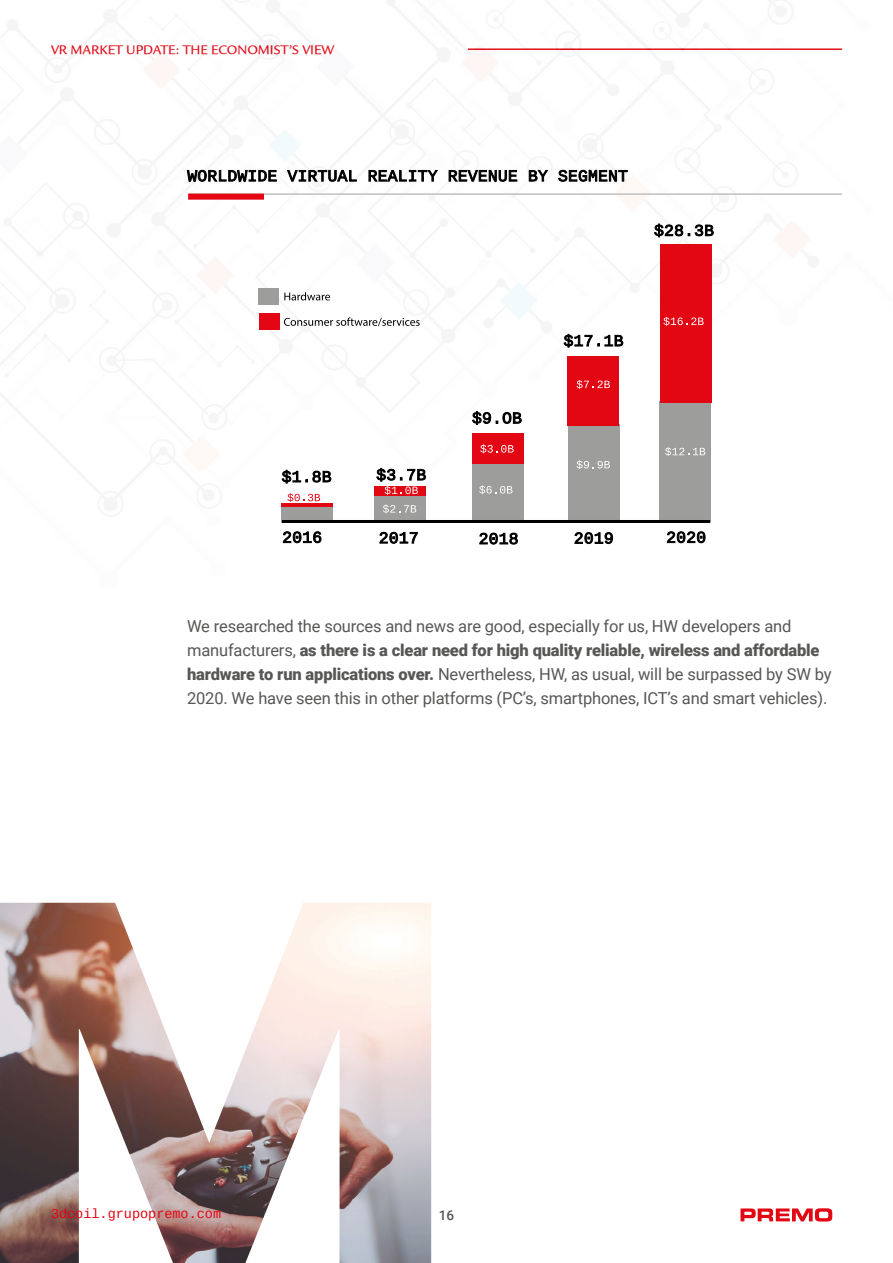
<style>
.page{position:relative;width:893px;height:1263px;background:#fff}
.page>*{position:absolute;margin:0;border:0;box-sizing:border-box;transform-origin:0 0}
.t1{font:16.5px/24px "Roboto";letter-spacing:-.01em;color:#575756}
.t2{font:13.5px "Legacy Sans Md ITCTT Medium";color:#e30613}
.t3{font:13.5px "Cousine";color:#e30613}
.t4{font:500 13.5px "Roboto";color:#575756}
.s1{font-weight:900}
</style>
<div class="page">
<svg style="left:740px;top:1208px;width:92px;height:13px"></svg>
<img style="left:153px;top:48px;width:689px;height:497px">
<img style="left:0;top:903px;width:431px;height:360px">
<div style="left:259px;top:314px;width:20px;height:16px;background:#e30613"></div>
<div style="left:258px;top:288px;width:20px;height:17px;background:#9d9d9c"></div>
<hr style="left:189px;top:193px;width:653px;height:2px;background:#c1c0c0">
<div style="left:188px;top:194px;width:76px;height:6px;background:#e30613"></div>
<svg style="left:187px;top:170px;width:90px;height:12px"></svg>
<svg style="left:287px;top:170px;width:70px;height:12px"></svg>
<svg style="left:369px;top:170px;width:69px;height:12px"></svg>
<svg style="left:449px;top:170px;width:68px;height:12px"></svg>
<svg style="left:529px;top:170px;width:19px;height:11px"></svg>
<svg style="left:558px;top:169px;width:70px;height:13px"></svg>
<svg style="left:284px;top:317px;width:136px;height:9px"></svg>
<svg style="left:284px;top:292px;width:46px;height:8px"></svg>
<svg style="left:654px;top:224px;width:60px;height:13px"></svg>
<svg style="left:667px;top:531px;width:38px;height:12px"></svg>
<div style="left:660px;top:401px;width:51px;height:120px;background:#9d9d9c"></div>
<div style="left:660px;top:244px;width:51px;height:159px;background:#e30613"></div>
<svg style="left:564px;top:334px;width:59px;height:14px"></svg>
<svg style="left:575px;top:532px;width:38px;height:12px"></svg>
<div style="left:568px;top:425px;width:51px;height:97px;background:#9d9d9c"></div>
<div style="left:568px;top:356px;width:51px;height:69px;background:#e30613"></div>
<svg style="left:472px;top:411px;width:50px;height:14px"></svg>
<svg style="left:479px;top:533px;width:39px;height:11px"></svg>
<div style="left:473px;top:463px;width:51px;height:60px;background:#9d9d9c"></div>
<div style="left:473px;top:433px;width:51px;height:31px;background:#e30613"></div>
<svg style="left:283px;top:531px;width:38px;height:12px"></svg>
<svg style="left:282px;top:470px;width:49px;height:13px"></svg>
<svg style="left:287px;top:493px;width:33px;height:9px"></svg>
<div style="left:281px;top:503px;width:51px;height:5px;background:#e30613"></div>
<div style="left:281px;top:507px;width:51px;height:16px;background:#9d9d9c"></div>
<svg style="left:380px;top:532px;width:38px;height:12px"></svg>
<div style="left:375px;top:486px;width:51px;height:11px;background:#e30613"></div>
<div style="left:375px;top:496px;width:51px;height:26px;background:#9d9d9c"></div>
<hr style="left:282px;top:520px;width:428px;height:3px;background:#000">
<svg style="left:663px;top:317px;width:41px;height:9px"></svg>
<svg style="left:665px;top:447px;width:40px;height:9px"></svg>
<svg style="left:577px;top:460px;width:33px;height:9px"></svg>
<svg style="left:577px;top:380px;width:33px;height:9px"></svg>
<svg style="left:480px;top:444px;width:34px;height:9px"></svg>
<svg style="left:479px;top:485px;width:34px;height:9px"></svg>
<svg style="left:383px;top:504px;width:33px;height:9px"></svg>
<svg style="left:376px;top:468px;width:50px;height:27px"></svg>
<p class="t2" style="left:51px;top:43px;width:285px">VR MARKET UPDATE: THE ECONOMIST’S VIEW</p>
<p class="t1" style="left:187px;top:613px;width:646px">We researched the sources and news are good, especially for us, HW developers and manufacturers, <span class="s1">as there is a clear need for high quality reliable, wireless and affordable hardware to run applications over.</span> Nevertheless, HW, as usual, will be surpassed by SW by 2020. We have seen this in other platforms (PC’s, smartphones, ICT’s and smart vehicles).</p>
<p class="t3" style="left:51px;top:1205px;width:172px">3dcoil.grupopremo.com</p>
<p class="t4" style="left:439px;top:1206px;width:17px">16</p>
</div>
